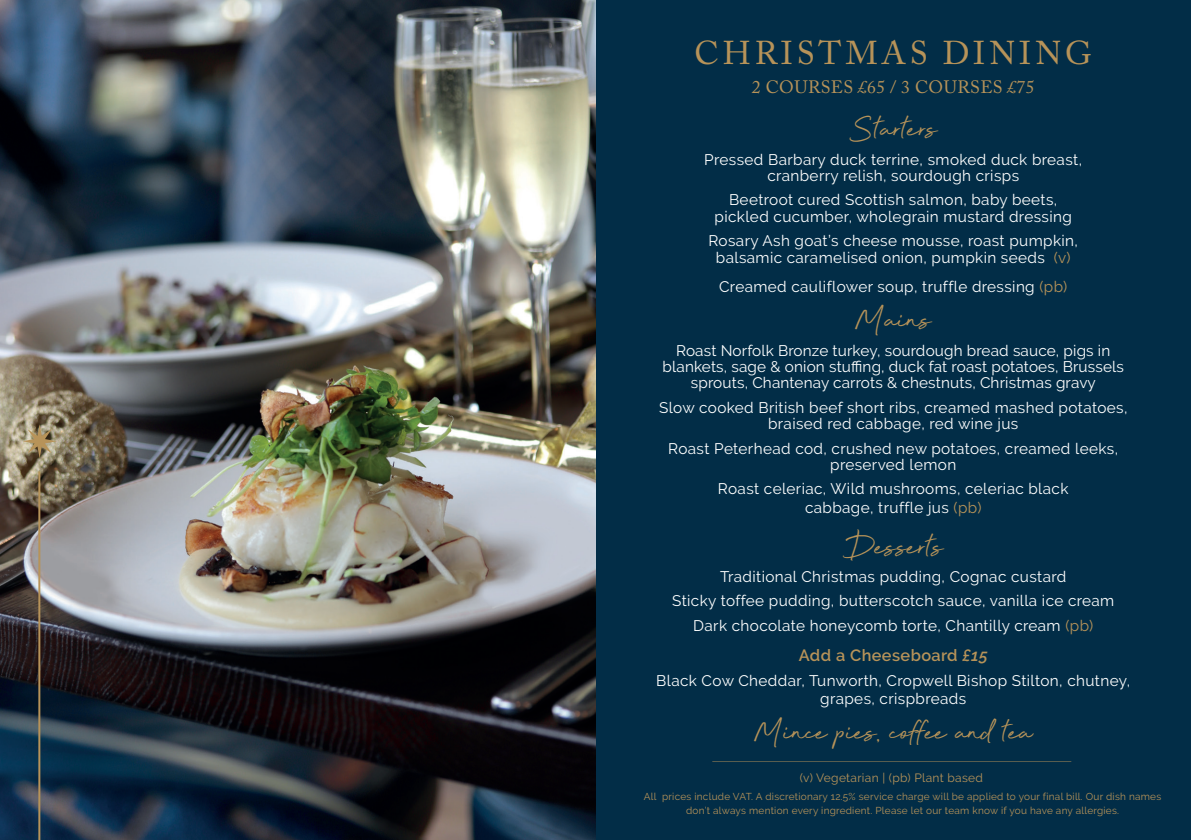
<style>
.page{position:relative;width:1191px;height:840px;background:#fff}
.page>*{position:absolute;margin:0;border:0;box-sizing:border-box;transform-origin:0 0}
.t1{font:38.8px "Beyond Infinity";color:#b79359}
.t2{font:38px "Beyond Infinity";color:#b79359}
.t3{font:32.8px "Adobe Caslon Pro";letter-spacing:.115em;color:#b79359}
.t4{font:17.8px "Adobe Caslon Pro";letter-spacing:.015em;color:#b79359}
.t5{font:600 16.4px "Raleway";letter-spacing:.025em;color:#b79359}
.t6{font:15.4px/16.4px "Raleway";letter-spacing:.025em;color:#fff;text-align:center}
.t7{font:700 14px "nevis";color:#b79359}
.t8{font:12px "Raleway";letter-spacing:.025em;color:#b79359}
.t9{font:10px/14px "Raleway";letter-spacing:.025em;color:#b79359;text-align:center}
.s1{color:#b79359}
.s2{font-style:italic}
</style>
<div class="page">
<div style="left:595px;top:0;width:596px;height:839px;background:#022d47"></div>
<img style="left:0;top:0;width:595px;height:839px">
<svg style="left:23px;top:424px;width:34px;height:34px"></svg>
<hr style="left:38px;top:471px;width:2px;height:368px;background:#b79359">
<hr style="left:712px;top:760px;width:359px;height:1px;background:#b79359">
<h3 class="t3" style="left:694px;top:33px;width:399px">CHRISTMAS DINING</h3>
<p class="t4" style="left:752px;top:76px;width:284px">2 COURSES £65 / 3 COURSES £75</p>
<h1 class="t1" style="left:849px;top:109px;width:90px">Starters</h1>
<p class="t6" style="left:704px;top:151px;width:379px">Pressed Barbary duck terrine, smoked duck breast, cranberry relish, sourdough crisps</p>
<p class="t6" style="left:714px;top:191px;width:359px">Beetroot cured Scottish salmon, baby beets, pickled cucumber, wholegrain mustard dressing</p>
<p class="t6" style="left:708px;top:232px;width:371px">Rosary Ash goat’s cheese mousse, roast pumpkin, balsamic caramelised onion, pumpkin seeds <span class="s1">(v)</span></p>
<p class="t6" style="left:719px;top:278px;width:350px">Creamed cauliflower soup, truffle dressing <span class="s1">(pb)</span></p>
<h1 class="t1" style="left:855px;top:299px;width:78px">Mains</h1>
<p class="t6" style="left:662px;top:342px;width:463px">Roast Norfolk Bronze turkey, sourdough bread sauce, pigs in blankets, sage &amp; onion stuffing, duck fat roast potatoes, Brussels sprouts, Chantenay carrots &amp; chestnuts, Christmas gravy</p>
<p class="t6" style="left:659px;top:399px;width:470px">Slow cooked British beef short ribs, creamed mashed potatoes, braised red cabbage, red wine jus</p>
<p class="t6" style="left:668px;top:439px;width:451px">Roast Peterhead cod, crushed new potatoes, creamed leeks, preserved lemon</p>
<p class="t6" style="left:718px;top:479px;width:352px;line-height:18.4px">Roast celeriac, Wild mushrooms, celeriac black cabbage, truffle jus <span class="s1">(pb)</span></p>
<h1 class="t1" style="left:843px;top:525px;width:102px">Desserts</h1>
<p class="t6" style="left:672px;top:563px;width:444px;line-height:24.4px">Traditional Christmas pudding, Cognac custard<br>Sticky toffee pudding, butterscotch sauce, vanilla ice cream<br>Dark chocolate honeycomb torte, Chantilly cream <span class="s1">(pb)</span></p>
<p class="t5" style="left:799px;top:645px;width:190px">Add a Cheeseboard <span class="s2">£15</span></p>
<p class="t6" style="left:656px;top:670px;width:475px;line-height:18.4px">Black Cow Cheddar, Tunworth, Cropwell Bishop Stilton, chutney, grapes, crispbreads</p>
<h2 class="t2" style="left:754px;top:711px;width:280px">Mince pies coffee and tea</h2>
<p class="t7" style="left:876px;top:727px;width:6px">,</p>
<p class="t8" style="left:800px;top:770px;width:185px">(v) Vegetarian | (pb) Plant based</p>
<p class="t9" style="left:644px;top:788px;width:519px">All prices include VAT. A discretionary 12.5% service charge will be applied to your final bill. Our dish names don’t always mention every ingredient. Please let our team know if you have any allergies.</p>
</div>
